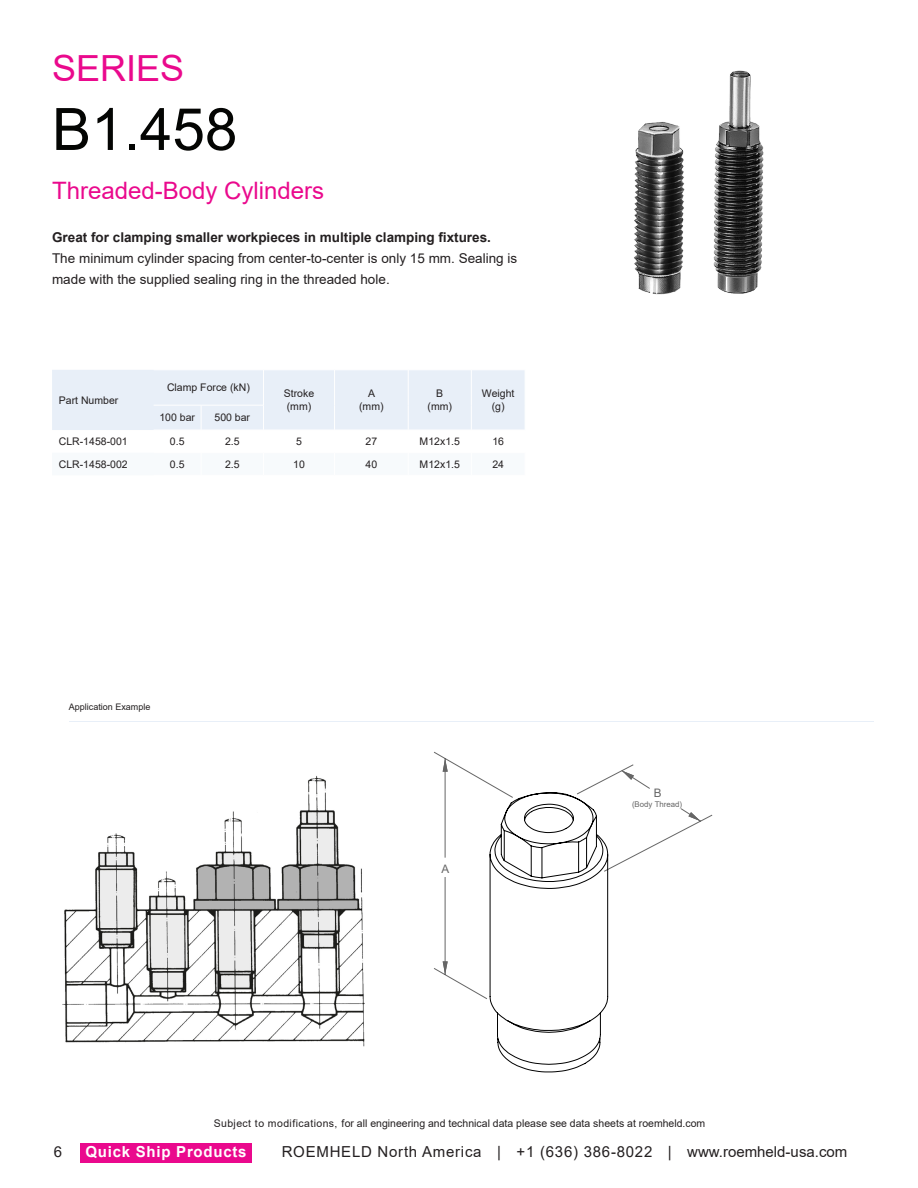
<style>
.page{position:relative;width:918px;height:1188px;background:#fff}
.page>*{position:absolute;margin:0;border:0;box-sizing:border-box;transform-origin:0 0}
.t1{font:58.5px "Arial";color:#040503}
.t2{font:36px "Arial";color:#ea098d}
.t3{font:24px "Arial";color:#ea098d}
.t4{font:15.15px "Arial";letter-spacing:.05em;color:#231f20}
.t5{font:700 15.15px "Arial";letter-spacing:.05em;color:#fff}
.t6{font:15px "Arial";color:#231f20}
.t7{font:13.5px/21px "Arial";color:#231f20}
.t8{font:11.7px "Arial";color:#666}
.t9{font:10.65px "Arial";color:#231f20}
.t10{font:10.5px/13.5px "Arial";color:#231f20;text-align:center}
.t11{font:9px "Arial";color:#231f20}
.t12{font:7.8px "Arial";color:#666}
.s1{font-weight:700}
.s2{font-size:10.5px}
.s3{font-size:15px}
</style>
<div class="page">
<div style="left:80px;top:1143px;width:172px;height:20px;background:#ea098d"></div>
<div style="left:52px;top:370px;width:473px;height:60px;background:#e8eff8"></div>
<img style="left:634px;top:70px;width:130px;height:225px">
<svg style="left:443px;top:759px;width:258px;height:216px"></svg>
<svg style="left:489px;top:792px;width:120px;height:281px"></svg>
<img style="left:62px;top:775px;width:303px;height:272px">
<hr style="left:69px;top:721px;width:804px;height:1px;background:#e8eff8">
<p class="t2" style="left:52px;top:44px;width:134px">SERIES</p>
<p class="t1" style="left:52px;top:89px;width:187px">B1.458</p>
<p class="t3" style="left:52px;top:174px;width:274px">Threaded-Body Cylinders</p>
<p class="t7" style="left:52px;top:226px;width:467px"><span class="s1">Great for clamping smaller workpieces in multiple clamping fixtures.<br></span>The minimum cylinder spacing from center-to-center is only 15 mm. Sealing is made with the supplied sealing ring in the threaded hole.</p>
<p class="t10" style="left:59px;top:393px;width:61px">Part Number</p>
<p class="t10" style="left:167px;top:381px;width:84px">Clamp Force (kN)</p>
<p class="t10" style="left:159px;top:411px;width:37px">100 bar</p>
<p class="t10" style="left:215px;top:411px;width:37px">500 bar</p>
<p class="t10" style="left:284px;top:386px;width:32px;text-align:left">Stroke (mm)</p>
<p class="t10" style="left:359px;top:386px;width:26px">A (mm)</p>
<p class="t10" style="left:428px;top:386px;width:26px">B (mm)</p>
<p class="t10" style="left:482px;top:386px;width:34px">Weight (g)</p>
<p class="t10" style="left:59px;top:435px;width:70px">CLR-1458-001</p>
<p class="t10" style="left:170px;top:435px;width:16px">0.5</p>
<p class="t10" style="left:225px;top:435px;width:16px">2.5</p>
<p class="t10" style="left:296px;top:435px;width:7px">5</p>
<p class="t10" style="left:366px;top:435px;width:13px">27</p>
<p class="t10" style="left:420px;top:435px;width:42px">M12x1.5</p>
<p class="t10" style="left:492px;top:435px;width:13px">16</p>
<p class="t10" style="left:59px;top:457px;width:70px">CLR-1458-002</p>
<p class="t10" style="left:170px;top:457px;width:16px">0.5</p>
<p class="t10" style="left:225px;top:457px;width:16px">2.5</p>
<p class="t10" style="left:293px;top:457px;width:13px">10</p>
<p class="t10" style="left:366px;top:457px;width:13px">40</p>
<p class="t10" style="left:420px;top:457px;width:42px">M12x1.5</p>
<p class="t10" style="left:492px;top:457px;width:13px">24</p>
<p class="t11" style="left:69px;top:701px;width:83px">Application Example</p>
<p class="t8" style="left:441px;top:861px;width:9px">A</p>
<p class="t8" style="left:654px;top:785px;width:9px">B</p>
<p class="t12" style="left:632px;top:799px;width:52px">(Body Thread)</p>
<p class="t9" style="left:214px;top:1116px;width:493px"><span class="s2">Subject to modifications, f</span>or all engineering and technical data please see data sheets at roemheld.com</p>
<p class="t6" style="left:54px;top:1142px;width:10px">6</p>
<p class="t5" style="left:86px;top:1141px;width:163px">Quick Ship Products</p>
<p class="t4" style="left:282px;top:1141px;width:567px">ROEMHELD North America | +1 (636) 386-8022 | <span class="s3">www.roemheld-usa.com</span></p>
</div>
